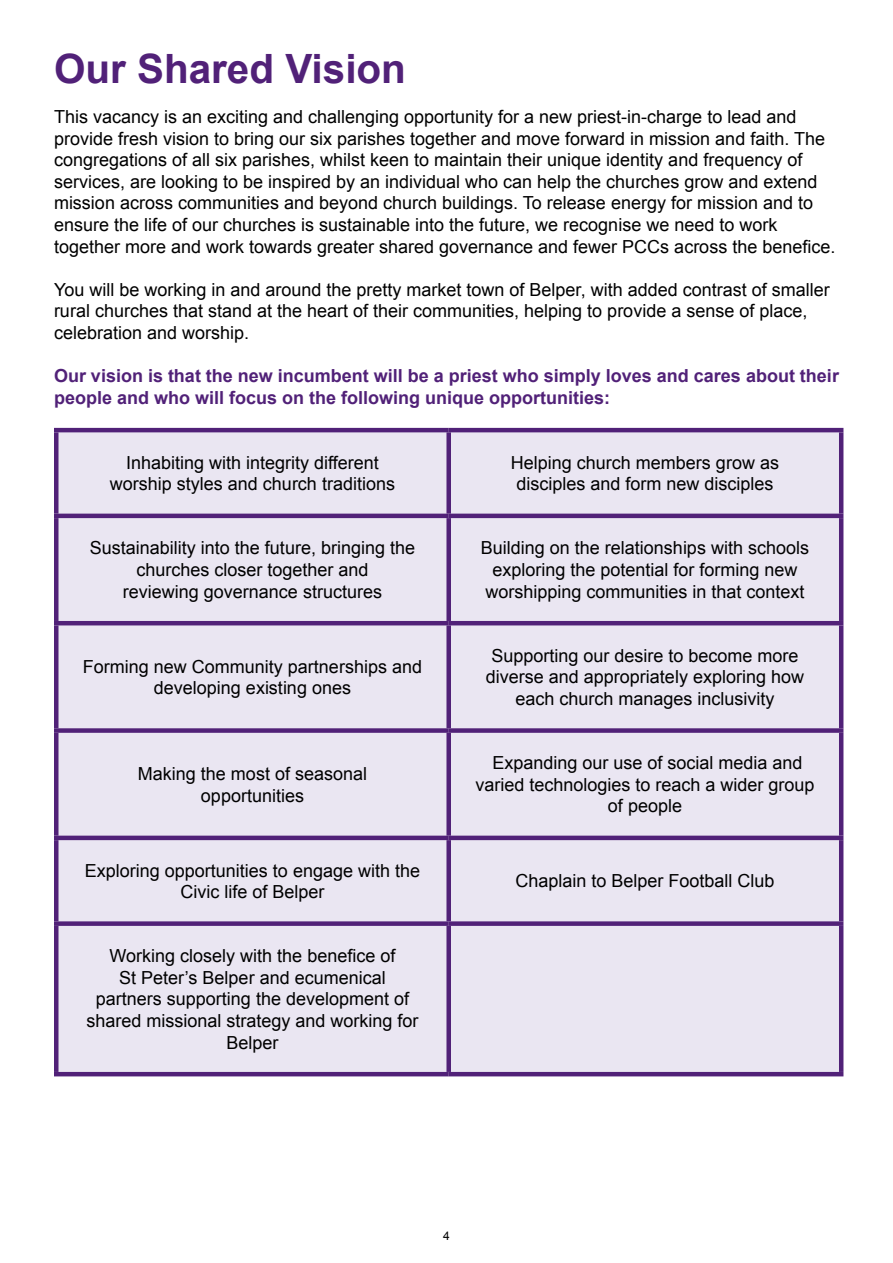
<style>
.page{position:relative;width:893px;height:1263px;background:#fff}
.page>*{position:absolute;margin:0;border:0;box-sizing:border-box;transform-origin:0 0}
.t1{font:700 40.35px "Arial";color:#512178}
.t2{font:18px/21.6px "Arial";color:#000;text-align:center}
.t3{font:700 18px/21.6px "Arial";color:#512178}
.t4{font:12px "Arial";color:#000}
</style>
<div class="page">
<div style="left:58px;top:432px;width:781px;height:640px;background:#eae6f2"></div>
<hr style="left:54px;top:428px;width:395px;height:4px;background:#512178">
<hr style="left:54px;top:432px;width:4px;height:82px;background:#512178">
<hr style="left:449px;top:428px;width:394px;height:4px;background:#512178">
<div style="left:446px;top:432px;width:5px;height:82px;background:#512178"></div>
<hr style="left:839px;top:432px;width:4px;height:82px;background:#512178">
<hr style="left:54px;top:514px;width:395px;height:4px;background:#512178">
<hr style="left:54px;top:518px;width:4px;height:103px;background:#512178">
<hr style="left:449px;top:514px;width:394px;height:4px;background:#512178">
<div style="left:446px;top:518px;width:5px;height:103px;background:#512178"></div>
<hr style="left:839px;top:518px;width:4px;height:103px;background:#512178">
<hr style="left:54px;top:621px;width:395px;height:4px;background:#512178">
<hr style="left:54px;top:625px;width:4px;height:103px;background:#512178">
<hr style="left:449px;top:621px;width:394px;height:4px;background:#512178">
<div style="left:446px;top:625px;width:5px;height:103px;background:#512178"></div>
<hr style="left:839px;top:625px;width:4px;height:103px;background:#512178">
<div style="left:54px;top:728px;width:395px;height:5px;background:#512178"></div>
<hr style="left:54px;top:733px;width:4px;height:103px;background:#512178">
<div style="left:449px;top:728px;width:394px;height:5px;background:#512178"></div>
<div style="left:446px;top:733px;width:5px;height:103px;background:#512178"></div>
<hr style="left:839px;top:733px;width:4px;height:103px;background:#512178">
<hr style="left:54px;top:836px;width:395px;height:4px;background:#512178">
<hr style="left:54px;top:840px;width:4px;height:81px;background:#512178">
<hr style="left:449px;top:836px;width:394px;height:4px;background:#512178">
<div style="left:446px;top:840px;width:5px;height:81px;background:#512178"></div>
<hr style="left:839px;top:840px;width:4px;height:81px;background:#512178">
<div style="left:54px;top:921px;width:395px;height:5px;background:#512178"></div>
<hr style="left:54px;top:926px;width:4px;height:146px;background:#512178">
<div style="left:449px;top:921px;width:394px;height:5px;background:#512178"></div>
<div style="left:446px;top:926px;width:5px;height:146px;background:#512178"></div>
<hr style="left:839px;top:926px;width:4px;height:146px;background:#512178">
<hr style="left:54px;top:1072px;width:395px;height:4px;background:#512178">
<hr style="left:449px;top:1072px;width:394px;height:4px;background:#512178">
<h1 class="t1" style="left:54px;top:43px;width:353px">Our Shared Vision</h1>
<p class="t2" style="left:54px;top:106px;width:783px;text-align:left">This vacancy is an exciting and challenging opportunity for a new priest-in-charge to lead and provide fresh vision to bring our six parishes together and move forward in mission and faith. The congregations of all six parishes, whilst keen to maintain their unique identity and frequency of services, are looking to be inspired by an individual who can help the churches grow and extend mission across communities and beyond church buildings. To release energy for mission and to ensure the life of our churches is sustainable into the future, we recognise we need to work together more and work towards greater shared governance and fewer PCCs across the benefice.</p>
<p class="t2" style="left:54px;top:279px;width:777px;text-align:left">You will be working in and around the pretty market town of Belper, with added contrast of smaller rural churches that stand at the heart of their communities, helping to provide a sense of place, celebration and worship.</p>
<p class="t3" style="left:54px;top:366px;width:786px">Our vision is that the new incumbent will be a priest who simply loves and cares about their people and who will focus on the following unique opportunities:</p>
<p class="t2" style="left:110px;top:452px;width:287px">Inhabiting with integrity different worship styles and church traditions</p>
<p class="t2" style="left:511px;top:452px;width:270px">Helping church members grow as disciples and form new disciples</p>
<p class="t2" style="left:90px;top:537px;width:327px">Sustainability into the future, bringing the churches closer together and<br>reviewing governance structures</p>
<p class="t2" style="left:481px;top:537px;width:330px">Building on the relationships with schools exploring the potential for forming new worshipping communities in that context</p>
<p class="t2" style="left:83px;top:656px;width:341px">Forming new Community partnerships and developing existing ones</p>
<p class="t2" style="left:486px;top:645px;width:320px">Supporting our desire to become more diverse and appropriately exploring how each church manages inclusivity</p>
<p class="t2" style="left:138px;top:763px;width:231px">Making the most of seasonal opportunities</p>
<p class="t2" style="left:475px;top:752px;width:341px">Expanding our use of social media and varied technologies to reach a wider group of people</p>
<p class="t2" style="left:85px;top:860px;width:337px">Exploring opportunities to engage with the<br>Civic life of Belper</p>
<p class="t2" style="left:515px;top:870px;width:261px">Chaplain to Belper Football Club</p>
<p class="t2" style="left:86px;top:945px;width:334px">Working closely with the benefice of<br>St Peter’s Belper and ecumenical partners supporting the development of shared missional strategy and working for<br>Belper</p>
<p class="t4" style="left:443px;top:1228px;width:8px">4</p>
</div>
